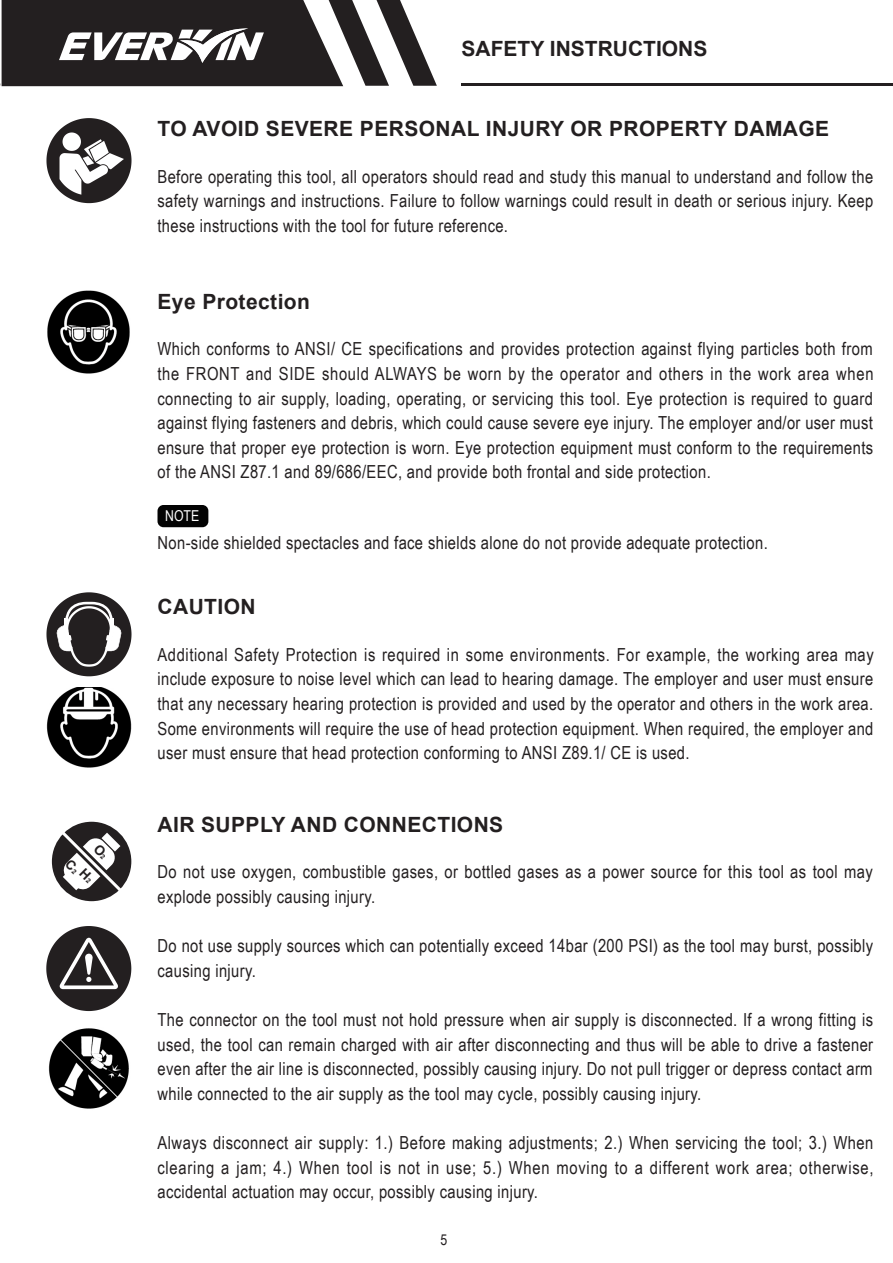
<style>
.page{position:relative;width:893px;height:1263px;background:#fff}
.page>*{position:absolute;margin:0;border:0;box-sizing:border-box;transform-origin:0 0}
.t1{font:700 21px "Arial";letter-spacing:.02em;color:#231f20}
.t2{font:700 21px "Arial";color:#231f20}
.t3{font:18px/24.6px "Arial Narrow";letter-spacing:.02em;color:#231f20;text-align:justify}
.t4{font:15px "Arial Narrow";color:#fff}
.t5{font:15px "Arial Narrow";color:#231f20}
.t6{font:700 13.35px "Arial";color:#231f20}
.s1{font-size:6.75px}
</style>
<div class="page">
<div style="left:157px;top:505px;width:51px;height:22px;background:#030303;border-radius:6px"></div>
<hr style="left:462px;top:83px;width:431px;height:3px;background:#231f20">
<svg style="left:2px;top:0;width:435px;height:86px"></svg>
<svg style="left:46px;top:118px;width:86px;height:85px"></svg>
<svg style="left:46px;top:592px;width:86px;height:84px"></svg>
<img style="left:47px;top:290px;width:83px;height:84px">
<svg style="left:46px;top:926px;width:85px;height:85px"></svg>
<img style="left:47px;top:688px;width:84px;height:80px">
<img style="left:48px;top:1028px;width:81px;height:81px">
<svg style="left:51px;top:821px;width:79px;height:79px"></svg>
<p class="t6" style="left:75px;top:853px;width:32px;rotate:45deg">C<sub>2</sub> H<span class="s1">2</span></p>
<p class="t2" style="left:462px;top:34px;width:247px">SAFETY INSTRUCTIONS</p>
<p class="t1" style="left:157px;top:114px;width:673px">TO AVOID SEVERE PERSONAL INJURY OR PROPERTY DAMAGE</p>
<p class="t3" style="left:157px;top:163px;width:717px">Before operating this tool, all operators should read and study this manual to understand and follow the safety warnings and instructions. Failure to follow warnings could result in death or serious injury. Keep these instructions with the tool for future reference.</p>
<p class="t1" style="left:157px;top:287px;width:154px">Eye Protection</p>
<p class="t3" style="left:157px;top:336px;width:718px">Which conforms to ANSI/ CE specifications and provides protection against flying particles both from the FRONT and SIDE should ALWAYS be worn by the operator and others in the work area when connecting to air supply, loading, operating, or servicing this tool. Eye protection is required to guard against flying fasteners and debris, which could cause severe eye injury. The employer and/or user must ensure that proper eye protection is worn. Eye protection equipment must conform to the requirements of the ANSI Z87.1 and 89/686/EEC, and provide both frontal and side protection.</p>
<p class="t4" style="left:165px;top:505px;width:36px">NOTE</p>
<p class="t3" style="left:157px;top:529px;width:612px">Non-side shielded spectacles and face shields alone do not provide adequate protection.</p>
<p class="t1" style="left:157px;top:592px;width:100px">CAUTION</p>
<p class="t3" style="left:157px;top:641px;width:718px">Additional Safety Protection is required in some environments. For example, the working area may include exposure to noise level which can lead to hearing damage. The employer and user must ensure that any necessary hearing protection is provided and used by the operator and others in the work area.<br>Some environments will require the use of head protection equipment. When required, the employer and user must ensure that head protection conforming to ANSI Z89.1/ CE is used.</p>
<p class="t1" style="left:157px;top:810px;width:347px">AIR SUPPLY AND CONNECTIONS</p>
<p class="t3" style="left:157px;top:859px;width:717px">Do not use oxygen, combustible gases, or bottled gases as a power source for this tool as tool may explode possibly causing injury.</p>
<p class="t3" style="left:157px;top:933px;width:717px">Do not use supply sources which can potentially exceed 14bar (200 PSI) as the tool may burst, possibly causing injury.</p>
<p class="t3" style="left:157px;top:1007px;width:717px">The connector on the tool must not hold pressure when air supply is disconnected. If a wrong fitting is used, the tool can remain charged with air after disconnecting and thus will be able to drive a fastener even after the air line is disconnected, possibly causing injury. Do not pull trigger or depress contact arm while connected to the air supply as the tool may cycle, possibly causing injury.</p>
<p class="t3" style="left:157px;top:1130px;width:717px">Always disconnect air supply: 1.) Before making adjustments; 2.) When servicing the tool; 3.) When clearing a jam; 4.) When tool is not in use; 5.) When moving to a different work area; otherwise, accidental actuation may occur, possibly causing injury.</p>
<p class="t5" style="left:440px;top:1228px;width:8px">5</p>
</div>
